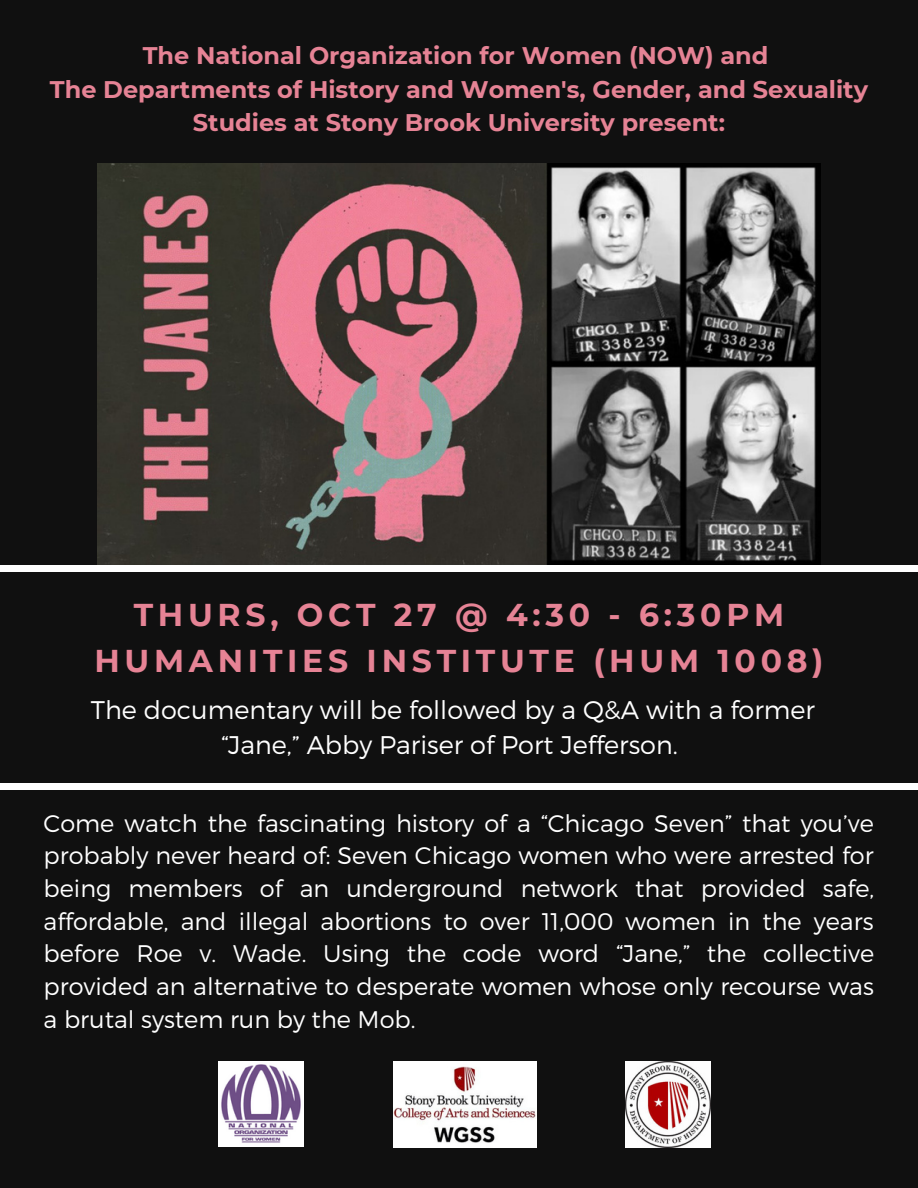
<style>
.page{position:relative;width:918px;height:1188px;background:#101010}
.page>*{position:absolute;margin:0;border:0;box-sizing:border-box;transform-origin:0 0}
.t1{font:700 31.5px/46.2px "Montserrat";letter-spacing:.15em;color:#e68395;text-align:center}
.t2{font:300 25.5px/34.8px "Montserrat";color:#fff;text-align:center}
.t3{font:300 24px/32.7px "Montserrat";color:#fff;text-align:justify}
.t4{font:700 24px/33.8px "Montserrat";color:#e68395;text-align:center}
</style>
<div class="page">
<img style="left:98px;top:164px;width:722px;height:401px">
<div style="left:0;top:565px;width:918px;height:7px;background:#fff"></div>
<img style="left:218px;top:1061px;width:86px;height:86px">
<img style="left:393px;top:1061px;width:143px;height:87px">
<img style="left:625px;top:1062px;width:86px;height:85px">
<div style="left:0;top:783px;width:918px;height:7px;background:#fff"></div>
<p class="t4" style="left:50px;top:38px;width:820px">The National Organization for Women (NOW) and<br>The Departments of History and Women's, Gender, and Sexuality<br>Studies at Stony Brook University present:</p>
<h1 class="t1" style="left:94px;top:591px;width:731px">THURS, OCT 27 @ 4:30 - 6:30PM<br>HUMANITIES INSTITUTE (HUM 1008)</h1>
<p class="t2" style="left:91px;top:691px;width:726px">The documentary will be followed by a Q&amp;A with a former “Jane,” Abby Pariser of Port Jefferson.</p>
<p class="t3" style="left:44px;top:806px;width:832px">Come watch the fascinating history of a “Chicago Seven” that you’ve probably never heard of: Seven Chicago women who were arrested for being members of an underground network that provided safe, affordable, and illegal abortions to over 11,000 women in the years before Roe v. Wade. Using the code word “Jane,” the collective provided an alternative to desperate women whose only recourse was a brutal system run by the Mob.</p>
</div>
